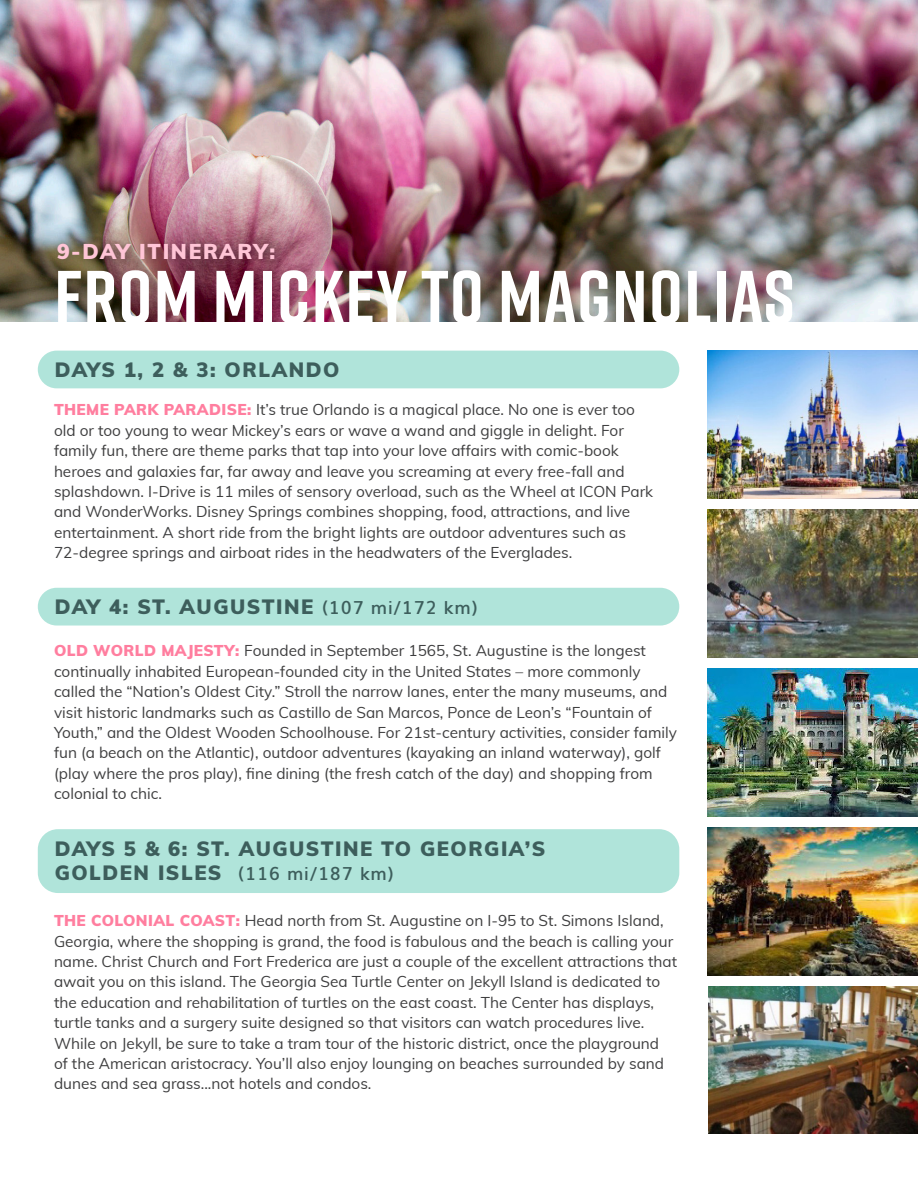
<style>
.page{position:relative;width:918px;height:1188px;background:#fff}
.page>*{position:absolute;margin:0;border:0;box-sizing:border-box;transform-origin:0 0}
.t1{font:700 75px "Rift";letter-spacing:.02em;color:#fff}
.t2{font:900 21px "Muli";letter-spacing:.08em;color:#ffc5d6}
.t3{font:900 20.25px "Muli";letter-spacing:.075em;color:#3d5e5c}
.t4{font:600 18px "Muli";letter-spacing:.05em;color:#3d5e5c}
.t5{font:15.3px/20.4px "Muli";color:#3e3e3f}
.s1{font-weight:900;color:#ff7e9f}
.s2{font-weight:600;font-size:18px}
.s3{font-weight:900;font-size:20.25px}
</style>
<div class="page">
<div style="left:38px;top:351px;width:641px;height:37px;background:#b0e4da;border-radius:19px"></div>
<div style="left:38px;top:588px;width:641px;height:38px;background:#b0e4da;border-radius:19px"></div>
<div style="left:38px;top:829px;width:641px;height:64px;background:#b0e4da;border-radius:20px"></div>
<img style="left:0;top:0;width:918px;height:322px">
<img style="left:708px;top:351px;width:210px;height:148px">
<img style="left:708px;top:509px;width:210px;height:148px">
<img style="left:708px;top:669px;width:210px;height:147px">
<img style="left:708px;top:827px;width:210px;height:148px">
<img style="left:709px;top:986px;width:209px;height:148px">
<div style="left:52px;top:237px;width:232px;height:31px;background:#231f20;opacity:.39"></div>
<p class="t2" style="left:57px;top:236px;width:220px">9-DAY ITINERARY:</p>
<p class="t1" style="left:54px;top:243px;width:742px">FROM MICKEY TO MAGNOLIAS</p>
<p class="t3" style="left:55px;top:355px;width:286px">DAYS 1, 2 &amp; 3: ORLANDO</p>
<p class="t5" style="left:54px;top:399px;width:601px"><span class="s1">THEME PARK PARADISE:</span> It’s true Orlando is a magical place. No one is ever too old or too young to wear Mickey’s ears or wave a wand and giggle in delight. For family fun, there are theme parks that tap into your love affairs with comic-book heroes and galaxies far, far away and leave you screaming at every free-fall and splashdown. I-Drive is 11 miles of sensory overload, such as the Wheel at ICON Park and WonderWorks. Disney Springs combines shopping, food, attractions, and live entertainment. A short ride from the bright lights are outdoor adventures such as 72-degree springs and airboat rides in the headwaters of the Everglades.</p>
<p class="t3" style="left:55px;top:591px;width:424px">DAY 4: ST. AUGUSTINE <span class="s2">(107 mi/172 km)</span></p>
<p class="t5" style="left:54px;top:640px;width:625px"><span class="s1">OLD WORLD MAJESTY:</span> Founded in September 1565, St. Augustine is the longest continually inhabited European-founded city in the United States – more commonly called the “Nation’s Oldest City.” Stroll the narrow lanes, enter the many museums, and visit historic landmarks such as Castillo de San Marcos, Ponce de Leon’s “Fountain of Youth,” and the Oldest Wooden Schoolhouse. For 21st-century activities, consider family fun (a beach on the Atlantic), outdoor adventures (kayaking an inland waterway), golf (play where the pros play), fine dining (the fresh catch of the day) and shopping from colonial to chic.</p>
<p class="t3" style="left:55px;top:833px;width:492px">DAYS 5 &amp; 6: ST. AUGUSTINE TO GEORGIA’S</p>
<p class="t4" style="left:55px;top:859px;width:340px"><span class="s3">GOLDEN ISLES</span> (116 mi/187 km)</p>
<p class="t5" style="left:54px;top:910px;width:625px"><span class="s1">THE COLONIAL COAST:</span> Head north from St. Augustine on I-95 to St. Simons Island, Georgia, where the shopping is grand, the food is fabulous and the beach is calling your name. Christ Church and Fort Frederica are just a couple of the excellent attractions that await you on this island. The Georgia Sea Turtle Center on Jekyll Island is dedicated to the education and rehabilitation of turtles on the east coast. The Center has displays, turtle tanks and a surgery suite designed so that visitors can watch procedures live.<br>While on Jekyll, be sure to take a tram tour of the historic district, once the playground<br>of the American aristocracy. You’ll also enjoy lounging on beaches surrounded by sand dunes and sea grass...not hotels and condos.</p>
</div>
